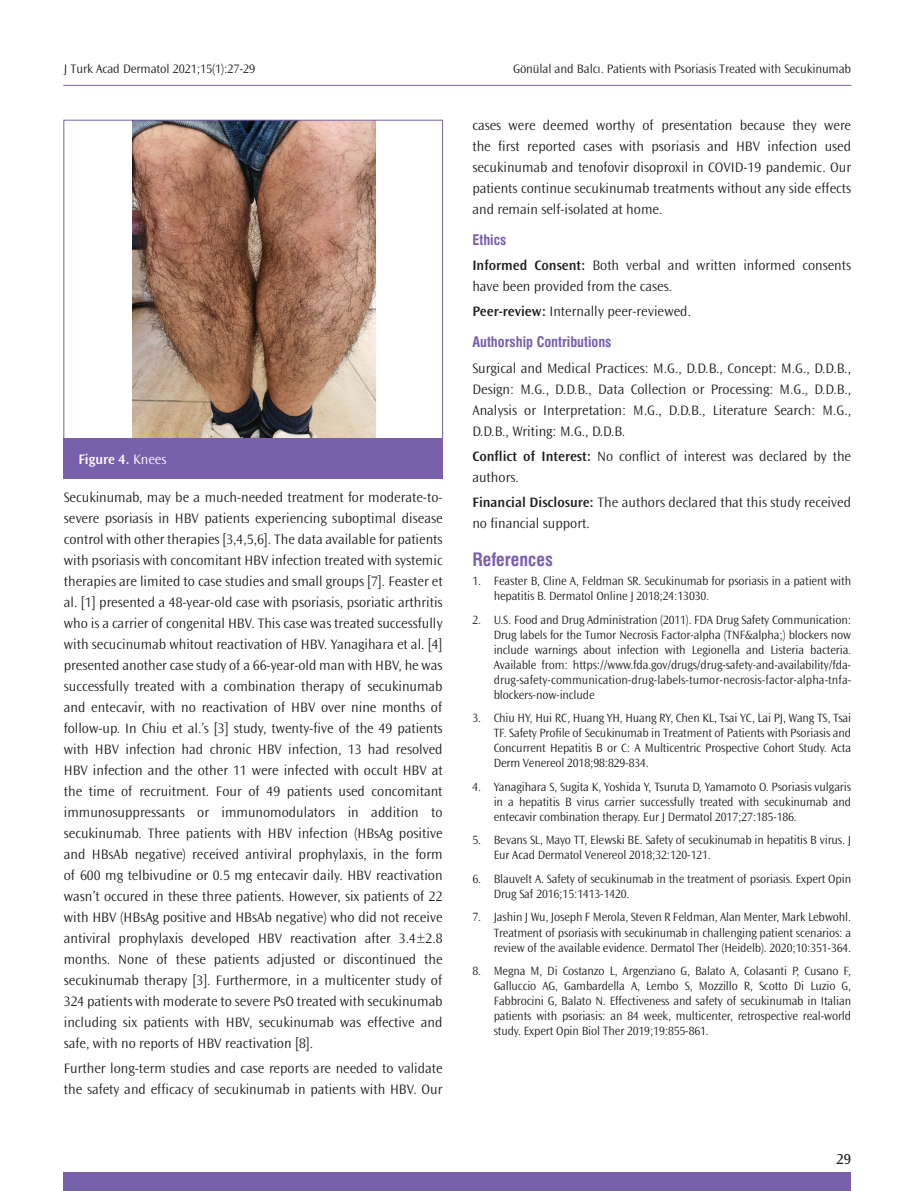
<style>
.page{position:relative;width:915px;height:1191px;background:#fff}
.page>*{position:absolute;margin:0;border:0;box-sizing:border-box;transform-origin:0 0}
.ARA_BASLIK{font:18px "Swiss Condensed Bold Tr";color:#7960aa}
.t1{font:15px "Ocean Sans Std";color:#231f20}
.YAZI{font:300 14.25px/21px "Ocean Sans Std";color:#231f20;text-align:justify}
.ETİK{font:300 14.25px/21px "Ocean Sans Std";color:#231f20}
.BOLD{font:14.25px "Swiss Condensed Bold Tr";color:#7960aa}
.t2{font:600 14.25px "Ocean Sans Std";color:#fff}
.t3{font:300 12.75px "Ocean Sans Std";letter-spacing:-.01em;color:#231f20}
.KAYNAKLAR{font:300 12.45px/15px "Ocean Sans Std";letter-spacing:-.01em;color:#231f20;text-align:justify}
.s1{font-weight:300}
.s2{font-weight:600}
</style>
<div class="page">
<hr style="left:63px;top:85px;width:787px;height:1px;background:#7960aa">
<div style="left:63px;top:1172px;width:787px;height:19px;background:#7960aa"></div>
<img style="left:132px;top:122px;width:243px;height:315px">
<div style="left:63px;top:120px;width:380px;height:319px;border:1px solid #7960aa"></div>
<div style="left:63px;top:439px;width:379px;height:40px;background:#7960aa"></div>
<p class="t3" style="left:64px;top:61px;width:193px">J Turk Acad Dermatol 2021;15(1):27-29</p>
<p class="t3" style="left:513px;top:61px;width:339px">Gönülal and Balcı. Patients with Psoriasis Treated with Secukinumab</p>
<p class="t2" style="left:78px;top:451px;width:90px">Figure 4. <span class="s1">Knees</span></p>
<p class="YAZI" style="left:64px;top:487px;width:380px">Secukinumab, may be a much-needed treatment for moderate-to&shy;severe psoriasis in HBV patients experiencing suboptimal disease control with other therapies [3,4,5,6]. The data available for patients with psoriasis with concomitant HBV infection treated with systemic therapies are limited to case studies and small groups [7]. Feaster et al. [1] presented a 48-year-old case with psoriasis, psoriatic arthritis who is a carrier of congenital HBV. This case was treated successfully with secucinumab whitout reactivation of HBV. Yanagihara et al. [4] presented another case study of a 66-year-old man with HBV, he was successfully treated with a combination therapy of secukinumab and entecavir, with no reactivation of HBV over nine months of follow-up. In Chiu et al.’s [3] study, twenty-five of the 49 patients with HBV infection had chronic HBV infection, 13 had resolved HBV infection and the other 11 were infected with occult HBV at the time of recruitment. Four of 49 patients used concomitant immunosuppressants or immunomodulators in addition to secukinumab. Three patients with HBV infection (HBsAg positive and HBsAb negative) received antiviral prophylaxis, in the form of 600 mg telbivudine or 0.5 mg entecavir daily. HBV reactivation wasn’t occured in these three patients. However, six patients of 22 with HBV (HBsAg positive and HBsAb negative) who did not receive antiviral prophylaxis developed HBV reactivation after 3.4±2.8 months. None of these patients adjusted or discontinued the secukinumab therapy [3]. Furthermore, in a multicenter study of 324 patients with moderate to severe PsO treated with secukinumab including six patients with HBV, secukinumab was effective and safe, with no reports of HBV reactivation [8].</p>
<p class="YAZI" style="left:64px;top:1058px;width:380px">Further long-term studies and case reports are needed to validate the safety and efficacy of secukinumab in patients with HBV. Our</p>
<p class="YAZI" style="left:472px;top:115px;width:380px">cases were deemed worthy of presentation because they were the first reported cases with psoriasis and HBV infection used secukinumab and tenofovir disoproxil in COVID-19 pandemic. Our patients continue secukinumab treatments without any side effects and remain self-isolated at home.</p>
<p class="BOLD" style="left:472px;top:231px;width:36px">Ethics</p>
<p class="ETİK" style="left:472px;top:255px;width:380px"><span class="s2">Informed Consent:</span> Both verbal and written informed consents have been provided from the cases.</p>
<p class="ETİK" style="left:472px;top:301px;width:220px"><span class="s2">Peer-review:</span> Internally peer-reviewed.</p>
<p class="BOLD" style="left:472px;top:333px;width:141px">Authorship Contributions</p>
<p class="ETİK" style="left:472px;top:357px;width:380px;text-align:justify">Surgical and Medical Practices: M.G., D.D.B., Concept: M.G., D.D.B., Design: M.G., D.D.B., Data Collection or Processing: M.G., D.D.B., Analysis or Interpretation: M.G., D.D.B., Literature Search: M.G., D.D.B., Writing: M.G., D.D.B.</p>
<p class="ETİK" style="left:472px;top:446px;width:380px"><span class="s2">Conflict of Interest:</span> No conflict of interest was declared by the authors.</p>
<p class="ETİK" style="left:472px;top:492px;width:380px"><span class="s2">Financial Disclosure:</span> The authors declared that this study received no financial support.</p>
<p class="ARA_BASLIK" style="left:472px;top:549px;width:82px">References</p>
<p class="KAYNAKLAR" style="left:493px;top:574px;width:359px;text-indent:-21px">1. Feaster B, Cline A, Feldman SR. Secukinumab for psoriasis in a patient with hepatitis B. Dermatol Online J 2018;24:13030.</p>
<p class="KAYNAKLAR" style="left:493px;top:612px;width:359px;text-indent:-21px">2. U.S. Food and Drug Administration (2011). FDA Drug Safety Communication:<br>Drug labels for the Tumor Necrosis Factor-alpha (TNF&amp;alpha;) blockers now include warnings about infection with Legionella and Listeria bacteria.<br>Available from: https://www.fda.gov/drugs/drug-safety-and-availability/fda&shy;drug-safety-communication-drug-labels-tumor-necrosis-factor-alpha-tnfa&shy;blockers-now-include</p>
<p class="KAYNAKLAR" style="left:493px;top:711px;width:359px;text-indent:-21px">3. Chiu HY, Hui RC, Huang YH, Huang RY, Chen KL, Tsai YC, Lai PJ, Wang TS, Tsai TF. Safety Profile of Secukinumab in Treatment of Patients with Psoriasis and Concurrent Hepatitis B or C: A Multicentric Prospective Cohort Study. Acta Derm Venereol 2018;98:829-834.</p>
<p class="KAYNAKLAR" style="left:493px;top:779px;width:359px;text-indent:-21px">4. Yanagihara S, Sugita K, Yoshida Y, Tsuruta D, Yamamoto O. Psoriasis vulgaris in a hepatitis B virus carrier successfully treated with secukinumab and entecavir combination therapy. Eur J Dermatol 2017;27:185-186.</p>
<p class="KAYNAKLAR" style="left:493px;top:833px;width:359px;text-indent:-21px">5. Bevans SL, Mayo TT, Elewski BE. Safety of secukinumab in hepatitis B virus. J<br>Eur Acad Dermatol Venereol 2018;32:120-121.</p>
<p class="KAYNAKLAR" style="left:493px;top:871px;width:359px;text-indent:-21px">6. Blauvelt A. Safety of secukinumab in the treatment of psoriasis. Expert Opin<br>Drug Saf 2016;15:1413-1420.</p>
<p class="KAYNAKLAR" style="left:493px;top:910px;width:359px;text-indent:-21px">7. Jashin J Wu, Joseph F Merola, Steven R Feldman, Alan Menter, Mark Lebwohl.<br>Treatment of psoriasis with secukinumab in challenging patient scenarios: a review of the available evidence. Dermatol Ther (Heidelb). 2020;10:351-364.</p>
<p class="KAYNAKLAR" style="left:493px;top:963px;width:359px;text-indent:-21px">8. Megna M, Di Costanzo L, Argenziano G, Balato A, Colasanti P, Cusano F, Galluccio AG, Gambardella A, Lembo S, Mozzillo R, Scotto Di Luzio G, Fabbrocini G, Balato N. Effectiveness and safety of secukinumab in Italian patients with psoriasis: an 84 week, multicenter, retrospective real-world study. Expert Opin Biol Ther 2019;19:855-861.</p>
<p class="t1" style="left:836px;top:1150px;width:16px">29</p>
</div>
